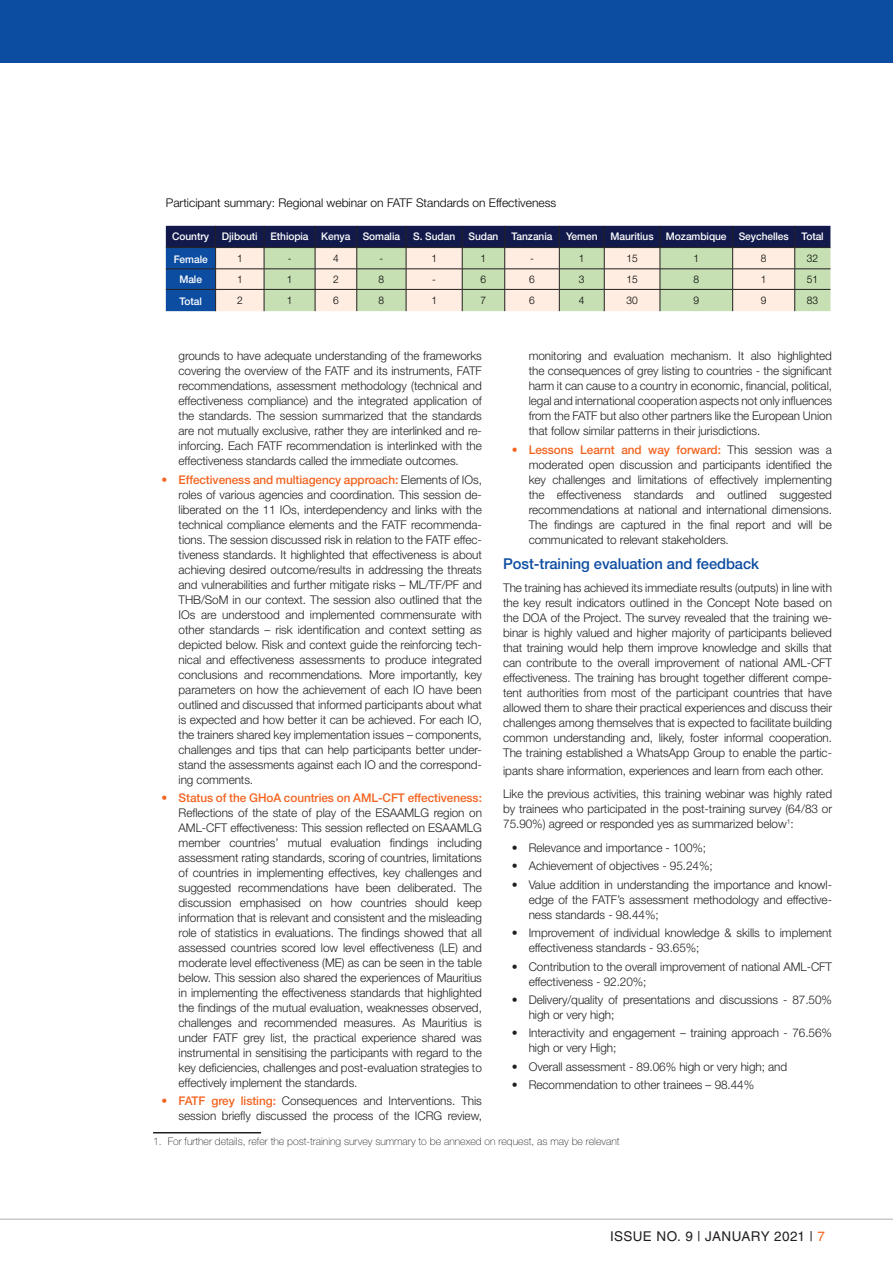
<style>
.page{position:relative;width:893px;height:1263px;background:#fff}
.page>*{position:absolute;margin:0;border:0;box-sizing:border-box;transform-origin:0 0}
.AML_Heading2{font:500 15px "Helvetica Neue LT Std";letter-spacing:-.005em;color:#0d4da1}
.t1{font:13.5px "Helvetica LT Std";letter-spacing:.03em;color:#231f20}
.AML_Paragrah{font:300 12px/15px "Helvetica Neue LT Std";letter-spacing:-.005em;color:#231f20;text-align:justify}
.AML_Number_Tab{font:300 12px/15px "Helvetica Neue LT Std";letter-spacing:-.005em;color:#231f20;text-align:justify}
.AML_Table_Title{font:300 12px "Helvetica Neue LT Std";color:#000}
.t2{font:500 10.5px "Helvetica Neue LT Std";letter-spacing:-.005em;color:#fff}
.t3{font:100 10.5px "Helvetica Neue LT Std";color:#231f20}
.t4{font:300 10.5px "Helvetica Neue LT Std";letter-spacing:-.005em;color:#000}
.s1{font-weight:500;color:#f36421}
.s2{color:#f36421}
</style>
<div class="page">
<hr style="left:0;top:1219px;width:893px;height:1px;background:#231f20">
<div style="left:0;top:0;width:893px;height:62px;background:#0d4da1"></div>
<svg style="left:166px;top:226px;width:664px;height:85px;background:#9aa1a0"></svg>
<hr style="left:153px;top:1132px;width:108px;height:1px;background:#231f20">
<p class="AML_Table_Title" style="left:166px;top:196px;width:392px">Participant summary: Regional webinar on FATF Standards on Effectiveness</p>
<p class="t2" style="left:172px;top:230px;width:39px">Country</p>
<p class="t2" style="left:222px;top:230px;width:37px">Djibouti</p>
<p class="t2" style="left:270px;top:230px;width:40px">Ethiopia</p>
<p class="t2" style="left:321px;top:230px;width:31px">Kenya</p>
<p class="t2" style="left:363px;top:230px;width:39px">Somalia</p>
<p class="t2" style="left:413px;top:230px;width:44px">S. Sudan</p>
<p class="t2" style="left:468px;top:230px;width:31px">Sudan</p>
<p class="t2" style="left:512px;top:230px;width:42px">Tanzania</p>
<p class="t2" style="left:566px;top:230px;width:33px">Yemen</p>
<p class="t2" style="left:610px;top:230px;width:45px">Mauritius</p>
<p class="t2" style="left:666px;top:230px;width:62px">Mozambique</p>
<p class="t2" style="left:739px;top:230px;width:52px">Seychelles</p>
<p class="t2" style="left:801px;top:230px;width:24px">Total</p>
<p class="t2" style="left:174px;top:253px;width:36px">Female</p>
<p class="t4" style="left:237px;top:252px;width:7px">1</p>
<p class="t4" style="left:288px;top:252px;width:5px">-</p>
<p class="t4" style="left:333px;top:252px;width:7px">4</p>
<p class="t4" style="left:380px;top:252px;width:5px">-</p>
<p class="t4" style="left:431px;top:252px;width:7px">1</p>
<p class="t4" style="left:481px;top:252px;width:7px">1</p>
<p class="t4" style="left:530px;top:252px;width:5px">-</p>
<p class="t4" style="left:579px;top:252px;width:7px">1</p>
<p class="t4" style="left:626px;top:252px;width:13px">15</p>
<p class="t4" style="left:693px;top:252px;width:7px">1</p>
<p class="t4" style="left:761px;top:252px;width:7px">8</p>
<p class="t4" style="left:807px;top:252px;width:13px">32</p>
<p class="t2" style="left:179px;top:273px;width:24px">Male</p>
<p class="t4" style="left:237px;top:273px;width:7px">1</p>
<p class="t4" style="left:287px;top:273px;width:7px">1</p>
<p class="t4" style="left:333px;top:273px;width:7px">2</p>
<p class="t4" style="left:379px;top:273px;width:7px">8</p>
<p class="t4" style="left:432px;top:273px;width:5px">-</p>
<p class="t4" style="left:481px;top:273px;width:7px">6</p>
<p class="t4" style="left:529px;top:273px;width:7px">6</p>
<p class="t4" style="left:579px;top:273px;width:7px">3</p>
<p class="t4" style="left:626px;top:273px;width:13px">15</p>
<p class="t4" style="left:693px;top:273px;width:7px">8</p>
<p class="t4" style="left:761px;top:273px;width:7px">1</p>
<p class="t4" style="left:807px;top:273px;width:13px">51</p>
<p class="t2" style="left:180px;top:295px;width:24px">Total</p>
<p class="t4" style="left:237px;top:294px;width:7px">2</p>
<p class="t4" style="left:287px;top:294px;width:7px">1</p>
<p class="t4" style="left:333px;top:294px;width:7px">6</p>
<p class="t4" style="left:379px;top:294px;width:7px">8</p>
<p class="t4" style="left:431px;top:294px;width:7px">1</p>
<p class="t4" style="left:481px;top:294px;width:7px">7</p>
<p class="t4" style="left:529px;top:294px;width:7px">6</p>
<p class="t4" style="left:579px;top:294px;width:7px">4</p>
<p class="t4" style="left:626px;top:294px;width:13px">30</p>
<p class="t4" style="left:693px;top:294px;width:7px">9</p>
<p class="t4" style="left:761px;top:294px;width:7px">9</p>
<p class="t4" style="left:807px;top:294px;width:13px">83</p>
<p class="AML_Number_Tab" style="left:179px;top:348px;width:305px">grounds to have adequate understanding of the frameworks covering the overview of the FATF and its instruments, FATF recommendations, assessment methodology (technical and effectiveness compliance) and the integrated application of the standards. The session summarized that the standards are not mutually exclusive, rather they are interlinked and re&shy;inforcing. Each FATF recommendation is interlinked with the effectiveness standards called the immediate outcomes.</p>
<p class="AML_Paragrah" style="left:179px;top:471px;width:305px;text-indent:-17px"><span class="s1">• Effectiveness and multiagency approach:</span> Elements of IOs, roles of various agencies and coordination. This session de&shy;liberated on the 11 IOs, interdependency and links with the technical compliance elements and the FATF recommenda&shy;tions. The session discussed risk in relation to the FATF effec&shy;tiveness standards. It highlighted that effectiveness is about achieving desired outcome/results in addressing the threats and vulnerabilities and further mitigate risks – ML/TF/PF and THB/SoM in our context. The session also outlined that the IOs are understood and implemented commensurate with other standards – risk identification and context setting as depicted below. Risk and context guide the reinforcing tech&shy;nical and effectiveness assessments to produce integrated conclusions and recommendations. More importantly, key parameters on how the achievement of each IO have been outlined and discussed that informed participants about what is expected and how better it can be achieved. For each IO, the trainers shared key implementation issues – components, challenges and tips that can help participants better under&shy;stand the assessments against each IO and the correspond&shy;ing comments.</p>
<p class="AML_Paragrah" style="left:179px;top:790px;width:305px;text-indent:-17px"><span class="s1">• Status of the GHoA countries on AML-CFT effectiveness:<br></span>Reflections of the state of play of the ESAAMLG region on AML-CFT effectiveness: This session reflected on ESAAMLG member countries’ mutual evaluation findings including assessment rating standards, scoring of countries, limitations of countries in implementing effectives, key challenges and suggested recommendations have been deliberated. The discussion emphasised on how countries should keep information that is relevant and consistent and the misleading role of statistics in evaluations. The findings showed that all assessed countries scored low level effectiveness (LE) and moderate level effectiveness (ME) as can be seen in the table below. This session also shared the experiences of Mauritius in implementing the effectiveness standards that highlighted the findings of the mutual evaluation, weaknesses observed, challenges and recommended measures. As Mauritius is under FATF grey list, the practical experience shared was instrumental in sensitising the participants with regard to the key deficiencies, challenges and post-evaluation strategies to effectively implement the standards.</p>
<p class="AML_Paragrah" style="left:162px;top:1093px;width:322px;text-align:right"><span class="s1">• FATF grey listing:</span> Consequences and Interventions. This session briefly discussed the process of the ICRG review,</p>
<p class="t3" style="left:153px;top:1135px;width:468px">1. For further details, refer the post-training survey summary to be annexed on request, as may be relevant</p>
<p class="AML_Paragrah" style="left:529px;top:348px;width:305px">monitoring and evaluation mechanism. It also highlighted the consequences of grey listing to countries - the significant harm it can cause to a country in economic, financial, political, legal and international cooperation aspects not only influences from the FATF but also other partners like the European Union that follow similar patterns in their jurisdictions.</p>
<p class="AML_Paragrah" style="left:529px;top:441px;width:305px;text-indent:-17px"><span class="s1">• Lessons Learnt and way forward:</span> This session was a moderated open discussion and participants identified the key challenges and limitations of effectively implementing the effectiveness standards and outlined suggested recommendations at national and international dimensions.<br>The findings are captured in the final report and will be communicated to relevant stakeholders.</p>
<p class="AML_Heading2" style="left:503px;top:554px;width:257px">Post-training evaluation and feedback</p>
<p class="AML_Paragrah" style="left:503px;top:580px;width:330px">The training has achieved its immediate results (outputs) in line with the key result indicators outlined in the Concept Note based on the DOA of the Project. The survey revealed that the training we&shy;binar is highly valued and higher majority of participants believed that training would help them improve knowledge and skills that can contribute to the overall improvement of national AML-CFT effectiveness. The training has brought together different compe&shy;tent authorities from most of the participant countries that have allowed them to share their practical experiences and discuss their challenges among themselves that is expected to facilitate building common understanding and, likely, foster informal cooperation.<br>The training established a WhatsApp Group to enable the partic-</p>
<p class="AML_Paragrah" style="left:503px;top:763px;width:322px">ipants share information, experiences and learn from each other.</p>
<p class="AML_Paragrah" style="left:503px;top:786px;width:330px">Like the previous activities, this training webinar was highly rated by trainees who participated in the post-training survey (64/83 or 75.90%) agreed or responded yes as summarized below<sup>1</sup>:</p>
<p class="AML_Paragrah" style="left:512px;top:840px;width:196px">• Relevance and importance - 100%;</p>
<p class="AML_Paragrah" style="left:512px;top:858px;width:203px">• Achievement of objectives - 95.24%;</p>
<p class="AML_Paragrah" style="left:529px;top:877px;width:305px;text-indent:-17px">• Value addition in understanding the importance and knowl&shy;edge of the FATF’s assessment methodology and effective&shy;ness standards - 98.44%;</p>
<p class="AML_Paragrah" style="left:529px;top:925px;width:305px;text-indent:-17px">• Improvement of individual knowledge &amp; skills to implement effectiveness standards - 93.65%;</p>
<p class="AML_Paragrah" style="left:529px;top:958px;width:305px;text-indent:-17px">• Contribution to the overall improvement of national AML-CFT effectiveness - 92.20%;</p>
<p class="AML_Paragrah" style="left:529px;top:992px;width:305px;text-indent:-17px">• Delivery/quality of presentations and discussions - 87.50% high or very high;</p>
<p class="AML_Paragrah" style="left:529px;top:1025px;width:305px;text-indent:-17px">• Interactivity and engagement – training approach - 76.56% high or very High;</p>
<p class="AML_Paragrah" style="left:512px;top:1059px;width:277px">• Overall assessment - 89.06% high or very high; and</p>
<p class="AML_Paragrah" style="left:512px;top:1077px;width:244px">• Recommendation to other trainees – 98.44%</p>
<p class="t1" style="left:610px;top:1228px;width:216px">ISSUE NO. 9 | JANUARY 2021 | <span class="s2">7</span></p>
</div>
